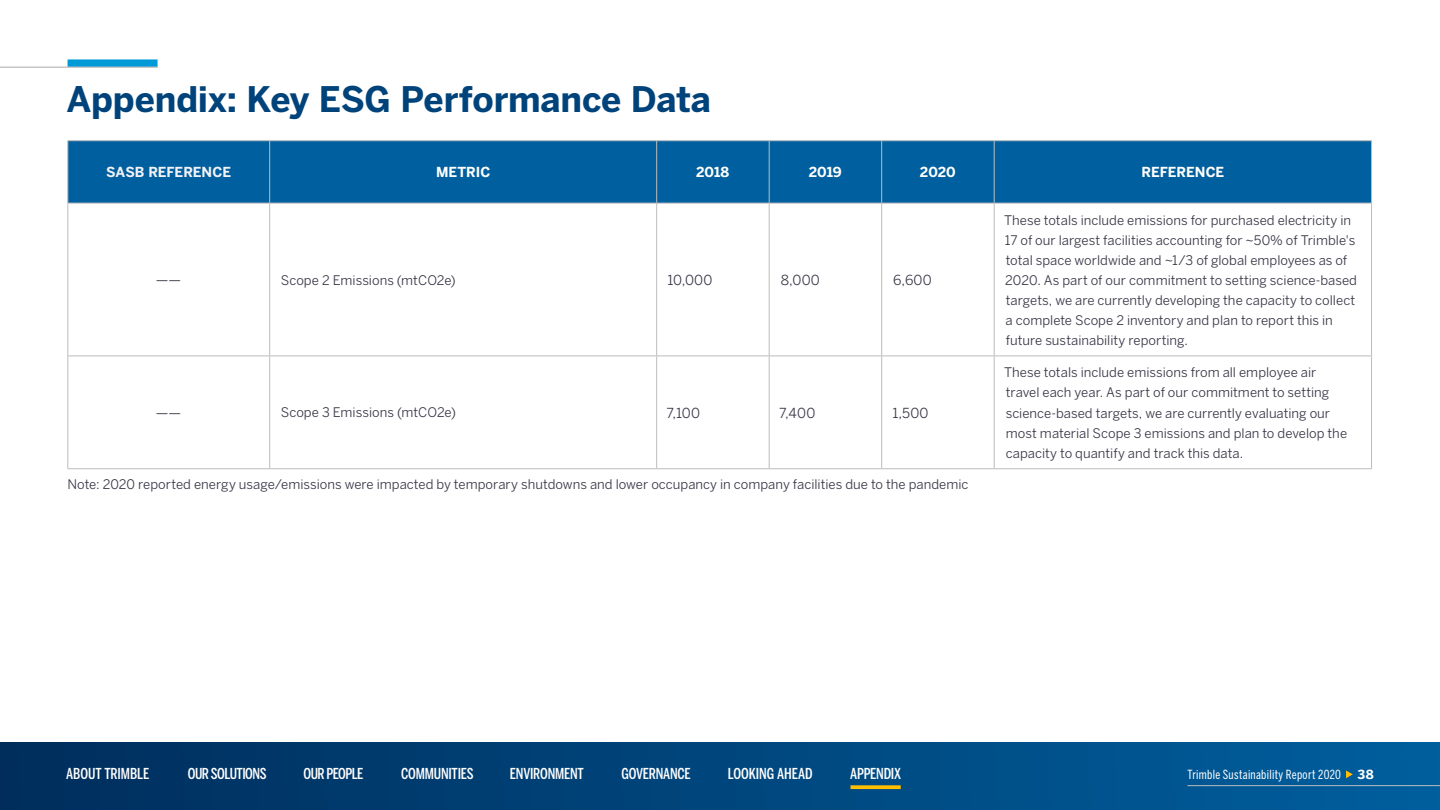
<style>
.page{position:relative;width:1440px;height:810px;background:#fff}
.page>*{position:absolute;margin:0;border:0;box-sizing:border-box;transform-origin:0 0}
.t1{font:700 35px "Benton Sans";letter-spacing:-.005em;color:#00437b}
.t2{font:500 15px "Benton Sans Compressed";letter-spacing:-.015em;color:#fff}
.t3{font:500 15px "Benton Sans Compressed";letter-spacing:-.035em;color:#fff}
.t4{font:13.75px "Benton Sans";letter-spacing:.015em;color:#363545}
.t5{font:700 13.75px "Benton Sans";color:#fff}
.t6{font:700 13.75px "Benton Sans";letter-spacing:-.005em;color:#f3f3f7}
.t7{font:13.12px/20px "Benton Sans";color:#363545}
.t8{font:12.5px "Benton Sans Compressed";letter-spacing:.025em;color:#fff}
.t9{font:700 12.5px "Benton Sans";color:#fff}
</style>
<div class="page">
<div style="left:0;top:742px;width:1440px;height:68px;background:linear-gradient(to right,#002d5c,#015f9d)"></div>
<svg style="left:1346px;top:770px;width:7px;height:8px"></svg>
<div style="left:68px;top:59px;width:90px;height:8px;background:#009ad9"></div>
<hr style="left:0;top:67px;width:158px;height:1px;background:#bebcbd">
<hr style="left:1188px;top:785px;width:252px;height:1px;background:#bebcbd">
<div style="left:69px;top:141px;width:1302px;height:62px;background:#005f9e"></div>
<hr style="left:68px;top:140px;width:202px;height:1px;background:#bebcbd">
<hr style="left:68px;top:141px;width:1px;height:62px;background:#bebcbd">
<hr style="left:270px;top:140px;width:387px;height:1px;background:#bebcbd">
<hr style="left:269px;top:141px;width:1px;height:62px;background:#bebcbd">
<hr style="left:657px;top:140px;width:112px;height:1px;background:#bebcbd">
<hr style="left:656px;top:141px;width:1px;height:62px;background:#bebcbd">
<hr style="left:769px;top:140px;width:113px;height:1px;background:#bebcbd">
<hr style="left:769px;top:141px;width:1px;height:62px;background:#bebcbd">
<hr style="left:882px;top:140px;width:112px;height:1px;background:#bebcbd">
<hr style="left:881px;top:141px;width:1px;height:62px;background:#bebcbd">
<hr style="left:994px;top:140px;width:378px;height:1px;background:#bebcbd">
<hr style="left:994px;top:141px;width:1px;height:62px;background:#bebcbd">
<hr style="left:1371px;top:141px;width:1px;height:62px;background:#bebcbd">
<hr style="left:68px;top:203px;width:202px;height:1px;background:#bebcbd">
<hr style="left:270px;top:203px;width:387px;height:1px;background:#bebcbd">
<hr style="left:657px;top:203px;width:112px;height:1px;background:#bebcbd">
<hr style="left:769px;top:203px;width:113px;height:1px;background:#bebcbd">
<hr style="left:882px;top:203px;width:112px;height:1px;background:#bebcbd">
<hr style="left:994px;top:203px;width:378px;height:1px;background:#bebcbd">
<hr style="left:68px;top:203px;width:1px;height:153px;background:#bebcbd">
<hr style="left:269px;top:203px;width:1px;height:153px;background:#bebcbd">
<hr style="left:656px;top:203px;width:1px;height:153px;background:#bebcbd">
<hr style="left:769px;top:203px;width:1px;height:153px;background:#bebcbd">
<hr style="left:881px;top:203px;width:1px;height:153px;background:#bebcbd">
<hr style="left:994px;top:203px;width:1px;height:153px;background:#bebcbd">
<hr style="left:1371px;top:203px;width:1px;height:153px;background:#bebcbd">
<hr style="left:68px;top:356px;width:1px;height:112px;background:#bebcbd">
<hr style="left:269px;top:356px;width:1px;height:112px;background:#bebcbd">
<hr style="left:656px;top:356px;width:1px;height:112px;background:#bebcbd">
<hr style="left:769px;top:356px;width:1px;height:112px;background:#bebcbd">
<hr style="left:881px;top:356px;width:1px;height:112px;background:#bebcbd">
<hr style="left:994px;top:356px;width:1px;height:112px;background:#bebcbd">
<hr style="left:1371px;top:356px;width:1px;height:112px;background:#bebcbd">
<hr style="left:68px;top:356px;width:202px;height:1px;background:#bebcbd">
<hr style="left:270px;top:356px;width:387px;height:1px;background:#bebcbd">
<hr style="left:657px;top:356px;width:112px;height:1px;background:#bebcbd">
<hr style="left:769px;top:356px;width:113px;height:1px;background:#bebcbd">
<hr style="left:882px;top:356px;width:112px;height:1px;background:#bebcbd">
<hr style="left:994px;top:356px;width:378px;height:1px;background:#bebcbd">
<hr style="left:68px;top:468px;width:202px;height:1px;background:#bebcbd">
<hr style="left:270px;top:468px;width:387px;height:1px;background:#bebcbd">
<hr style="left:657px;top:468px;width:112px;height:1px;background:#bebcbd">
<hr style="left:769px;top:468px;width:113px;height:1px;background:#bebcbd">
<hr style="left:882px;top:468px;width:112px;height:1px;background:#bebcbd">
<hr style="left:994px;top:468px;width:378px;height:1px;background:#bebcbd">
<svg style="left:850px;top:785px;width:51px;height:4px"></svg>
<h1 class="t1" style="left:66px;top:78px;width:646px">Appendix: Key ESG Performance Data</h1>
<p class="t6" style="left:106px;top:164px;width:126px">SASB REFERENCE</p>
<p class="t5" style="left:436px;top:164px;width:56px">METRIC</p>
<p class="t5" style="left:696px;top:164px;width:35px">2018</p>
<p class="t5" style="left:809px;top:164px;width:35px">2019</p>
<p class="t5" style="left:920px;top:164px;width:37px">2020</p>
<p class="t5" style="left:1142px;top:164px;width:84px">REFERENCE</p>
<p class="t4" style="left:156px;top:272px;width:27px">——</p>
<p class="t7" style="left:281px;top:270px;width:177px">Scope 2 Emissions (mtCO2e)</p>
<p class="t4" style="left:667px;top:272px;width:47px">10,000</p>
<p class="t4" style="left:781px;top:272px;width:41px">8,000</p>
<p class="t4" style="left:893px;top:272px;width:40px">6,600</p>
<p class="t4" style="left:156px;top:405px;width:27px">——</p>
<p class="t7" style="left:281px;top:403px;width:177px">Scope 3 Emissions (mtCO2e)</p>
<p class="t4" style="left:667px;top:405px;width:35px">7,100</p>
<p class="t4" style="left:779px;top:405px;width:38px">7,400</p>
<p class="t4" style="left:892px;top:405px;width:38px">1,500</p>
<p class="t7" style="left:68px;top:474px;width:903px">Note: 2020 reported energy usage/emissions were impacted by temporary shutdowns and lower occupancy in company facilities due to the pandemic</p>
<p class="t7" style="left:1004px;top:210px;width:354px">These totals include emissions for purchased electricity in 17 of our largest facilities accounting for ~50% of Trimble's total space worldwide and ~1/3 of global employees as of 2020. As part of our commitment to setting science-based targets, we are currently developing the capacity to collect a complete Scope 2 inventory and plan to report this in future sustainability reporting.</p>
<p class="t7" style="left:1004px;top:363px;width:345px">These totals include emissions from all employee air travel each year. As part of our commitment to setting science-based targets, we are currently evaluating our most material Scope 3 emissions and plan to develop the capacity to quantify and track this data.</p>
<p class="t2" style="left:66px;top:764px;width:85px">ABOUT TRIMBLE</p>
<p class="t3" style="left:188px;top:764px;width:80px">OUR SOLUTIONS</p>
<p class="t3" style="left:303px;top:764px;width:61px">OUR PEOPLE</p>
<p class="t2" style="left:401px;top:764px;width:74px">COMMUNITIES</p>
<p class="t2" style="left:510px;top:764px;width:75px">ENVIRONMENT</p>
<p class="t2" style="left:622px;top:764px;width:71px">GOVERNANCE</p>
<p class="t2" style="left:728px;top:764px;width:86px">LOOKING AHEAD</p>
<p class="t2" style="left:850px;top:764px;width:52px">APPENDIX</p>
<p class="t8" style="left:1188px;top:767px;width:155px">Trimble Sustainability Report 2020</p>
<p class="t9" style="left:1358px;top:767px;width:18px">38</p>
</div>
